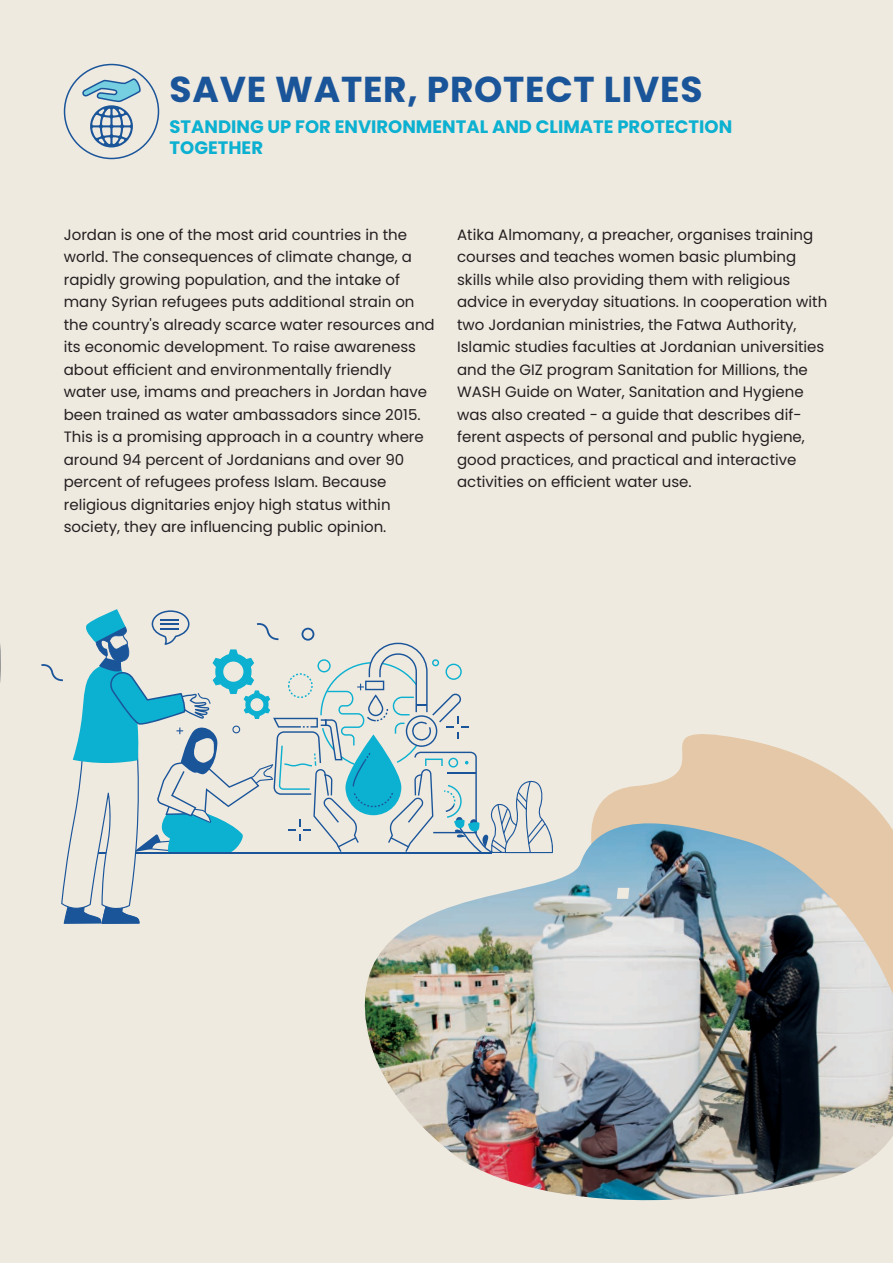
<style>
.page{position:relative;width:893px;height:1263px;background:#efeae0}
.page>*{position:absolute;margin:0;border:0;box-sizing:border-box;transform-origin:0 0}
.t1{font:700 36px "Poppins";letter-spacing:.02em;color:#1a559a}
.t2{font:700 18px/21px "Poppins";color:#0cb0d0}
.t3{font:15px/22.5px "Poppins";color:#231f20}
</style>
<div class="page">
<svg style="left:592px;top:734px;width:296px;height:89px;fill:#e4c8a7"></svg>
<img style="left:0;top:644px;width:1px;height:39px">
<img style="left:364px;top:823px;width:529px;height:378px">
<svg style="left:617px;top:888px;width:12px;height:11px"></svg>
<svg style="left:41px;top:609px;width:514px;height:316px"></svg>
<svg style="left:81px;top:76px;width:61px;height:74px"></svg>
<div style="left:64px;top:64px;width:95px;height:95px;border:2px solid #1a559a;border-radius:50%"></div>
<h1 class="t1" style="left:170px;top:73px;width:534px">SAVE WATER, PROTECT LIVES</h1>
<p class="t2" style="left:170px;top:118px;width:564px">STANDING UP FOR ENVIRONMENTAL AND CLIMATE PROTECTION<br>TOGETHER</p>
<p class="t3" style="left:64px;top:223px;width:372px">Jordan is one of the most arid countries in the world. The consequences of climate change, a rapidly growing population, and the intake of many Syrian refugees puts additional strain on the country's already scarce water resources and its economic development. To raise awareness about efficient and environmentally friendly water use, imams and preachers in Jordan have been trained as water ambassadors since 2015.<br>This is a promising approach in a country where around 94 percent of Jordanians and over 90 percent of refugees profess Islam. Because religious dignitaries enjoy high status within society, they are influencing public opinion.</p>
<p class="t3" style="left:457px;top:223px;width:372px">Atika Almomany, a preacher, organises training courses and teaches women basic plumbing skills while also providing them with religious advice in everyday situations. In cooperation with two Jordanian ministries, the Fatwa Authority, Islamic studies faculties at Jordanian universities and the GIZ program Sanitation for Millions, the WASH Guide on Water, Sanitation and Hygiene was also created - a guide that describes dif&shy;ferent aspects of personal and public hygiene, good practices, and practical and interactive activities on efficient water use.</p>
</div>
